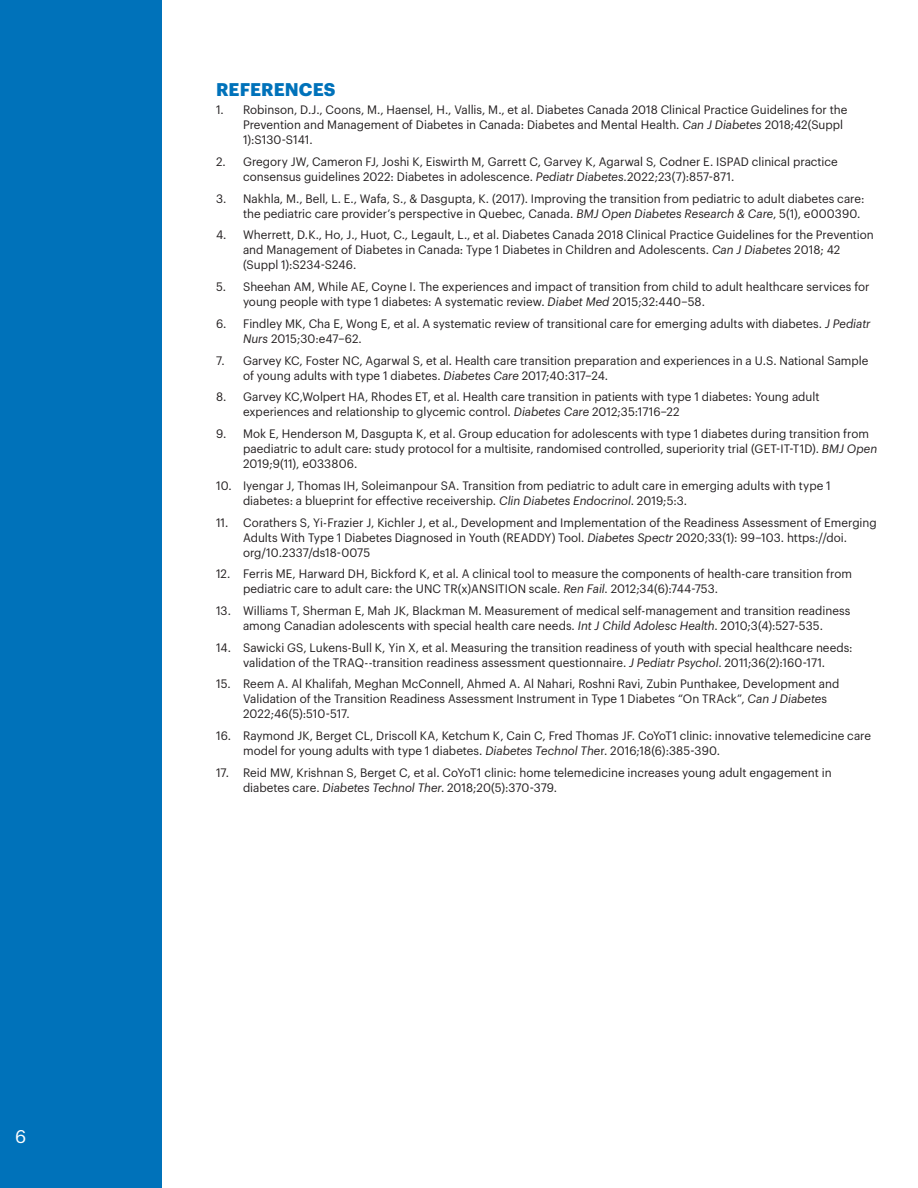
<style>
.page{position:relative;width:918px;height:1188px;background:#fff}
.page>*{position:absolute;margin:0;border:0;box-sizing:border-box;transform-origin:0 0}
.t1{font:700 18px "Graphik";letter-spacing:.005em;color:#0072ba}
.t2{font:18px "Graphik";color:#fff}
.t3{font:12px/15px "Graphik";color:#231f20}
.s1{font-style:italic}
</style>
<div class="page">
<div style="left:0;top:0;width:162px;height:1188px;background:#0072ba"></div>
<h1 class="t2" style="left:15px;top:1123px;width:13px">6</h1>
<h1 class="t1" style="left:216px;top:75px;width:121px">REFERENCES</h1>
<p class="t3" style="left:243px;top:101px;width:606px;text-indent:-27px">1. Robinson, D.J., Coons, M., Haensel, H., Vallis, M., et al. Diabetes Canada 2018 Clinical Practice Guidelines for the<br>Prevention and Management of Diabetes in Canada: Diabetes and Mental Health. <span class="s1">Can J Diabetes</span> 2018;42(Suppl<br>1):S130-S141.</p>
<p class="t3" style="left:243px;top:153px;width:596px;text-indent:-27px">2. Gregory JW, Cameron FJ, Joshi K, Eiswirth M, Garrett C, Garvey K, Agarwal S, Codner E. ISPAD clinical practice consensus guidelines 2022: Diabetes in adolescence. <span class="s1">Pediatr Diabetes</span>.2022;23(7):857-871.</p>
<p class="t3" style="left:243px;top:190px;width:623px;text-indent:-27px">3. Nakhla, M., Bell, L. E., Wafa, S., &amp; Dasgupta, K. (2017). Improving the transition from pediatric to adult diabetes care: the pediatric care provider’s perspective in Quebec, Canada. <span class="s1">BMJ Open Diabetes Research &amp; Care</span>, 5(1), e000390.</p>
<p class="t3" style="left:243px;top:226px;width:632px;text-indent:-27px">4. Wherrett, D.K., Ho, J., Huot, C., Legault, L., et al. Diabetes Canada 2018 Clinical Practice Guidelines for the Prevention and Management of Diabetes in Canada: Type 1 Diabetes in Children and Adolescents. <span class="s1">Can J Diabetes</span> 2018; 42 (Suppl 1):S234-S246.</p>
<p class="t3" style="left:243px;top:278px;width:628px;text-indent:-27px">5. Sheehan AM, While AE, Coyne I. The experiences and impact of transition from child to adult healthcare services for young people with type 1 diabetes: A systematic review. <span class="s1">Diabet Med</span> 2015;32:440–58.</p>
<p class="t3" style="left:243px;top:315px;width:629px;text-indent:-27px">6. Findley MK, Cha E, Wong E, et al. A systematic review of transitional care for emerging adults with diabetes. <span class="s1">J Pediatr<br>Nurs</span> 2015;30:e47–62.</p>
<p class="t3" style="left:243px;top:352px;width:627px;text-indent:-27px">7. Garvey KC, Foster NC, Agarwal S, et al. Health care transition preparation and experiences in a U.S. National Sample of young adults with type 1 diabetes. <span class="s1">Diabetes Care</span> 2017;40:317–24.</p>
<p class="t3" style="left:243px;top:388px;width:578px;text-indent:-27px">8. Garvey KC,Wolpert HA, Rhodes ET, et al. Health care transition in patients with type 1 diabetes: Young adult experiences and relationship to glycemic control. <span class="s1">Diabetes Care</span> 2012;35:1716–22</p>
<p class="t3" style="left:243px;top:425px;width:636px;text-indent:-27px">9. Mok E, Henderson M, Dasgupta K, et al. Group education for adolescents with type 1 diabetes during transition from paediatric to adult care: study protocol for a multisite, randomised controlled, superiority trial (GET-IT-T1D). <span class="s1">BMJ Open<br></span>2019;9(11), e033806.</p>
<p class="t3" style="left:243px;top:477px;width:589px;text-indent:-27px">10. Iyengar J, Thomas IH, Soleimanpour SA. Transition from pediatric to adult care in emerging adults with type 1 diabetes: a blueprint for effective receivership. <span class="s1">Clin Diabetes Endocrinol</span>. 2019;5:3.</p>
<p class="t3" style="left:243px;top:514px;width:635px;text-indent:-27px">11. Corathers S, Yi-Frazier J, Kichler J, et al., Development and Implementation of the Readiness Assessment of Emerging<br>Adults With Type 1 Diabetes Diagnosed in Youth (READDY) Tool. <span class="s1">Diabetes Spectr</span> 2020;33(1): 99–103. https://doi. org/10.2337/ds18-0075</p>
<p class="t3" style="left:243px;top:565px;width:611px;text-indent:-27px">12. Ferris ME, Harward DH, Bickford K, et al. A clinical tool to measure the components of health-care transition from pediatric care to adult care: the UNC TR(x)ANSITION scale. <span class="s1">Ren Fail</span>. 2012;34(6):744-753.</p>
<p class="t3" style="left:216px;top:602px;width:636px;text-align:center">13. Williams T, Sherman E, Mah JK, Blackman M. Measurement of medical self-management and transition readiness among Canadian adolescents with special health care needs. <span class="s1">Int J Child Adolesc Health</span>. 2010;3(4):527-535.</p>
<p class="t3" style="left:216px;top:639px;width:638px;text-align:center">14. Sawicki GS, Lukens-Bull K, Yin X, et al. Measuring the transition readiness of youth with special healthcare needs: validation of the TRAQ--transition readiness assessment questionnaire. <span class="s1">J Pediatr Psychol</span>. 2011;36(2):160-171.</p>
<p class="t3" style="left:243px;top:676px;width:598px;text-indent:-27px">15. Reem A. Al Khalifah, Meghan McConnell, Ahmed A. Al Nahari, Roshni Ravi, Zubin Punthakee, Development and<br>Validation of the Transition Readiness Assessment Instrument in Type 1 Diabetes “On TRAck”, <span class="s1">Can J Diabete</span>s<br>2022;46(5):510-517.</p>
<p class="t3" style="left:243px;top:727px;width:630px;text-indent:-27px">16. Raymond JK, Berget CL, Driscoll KA, Ketchum K, Cain C, Fred Thomas JF. CoYoT1 clinic: innovative telemedicine care model for young adults with type 1 diabetes. <span class="s1">Diabetes Technol The</span>r. 2016;18(6):385-390.</p>
<p class="t3" style="left:243px;top:764px;width:590px;text-indent:-27px">17. Reid MW, Krishnan S, Berget C, et al. CoYoT1 clinic: home telemedicine increases young adult engagement in diabetes care. <span class="s1">Diabetes Technol Ther</span>. 2018;20(5):370-379.</p>
</div>
